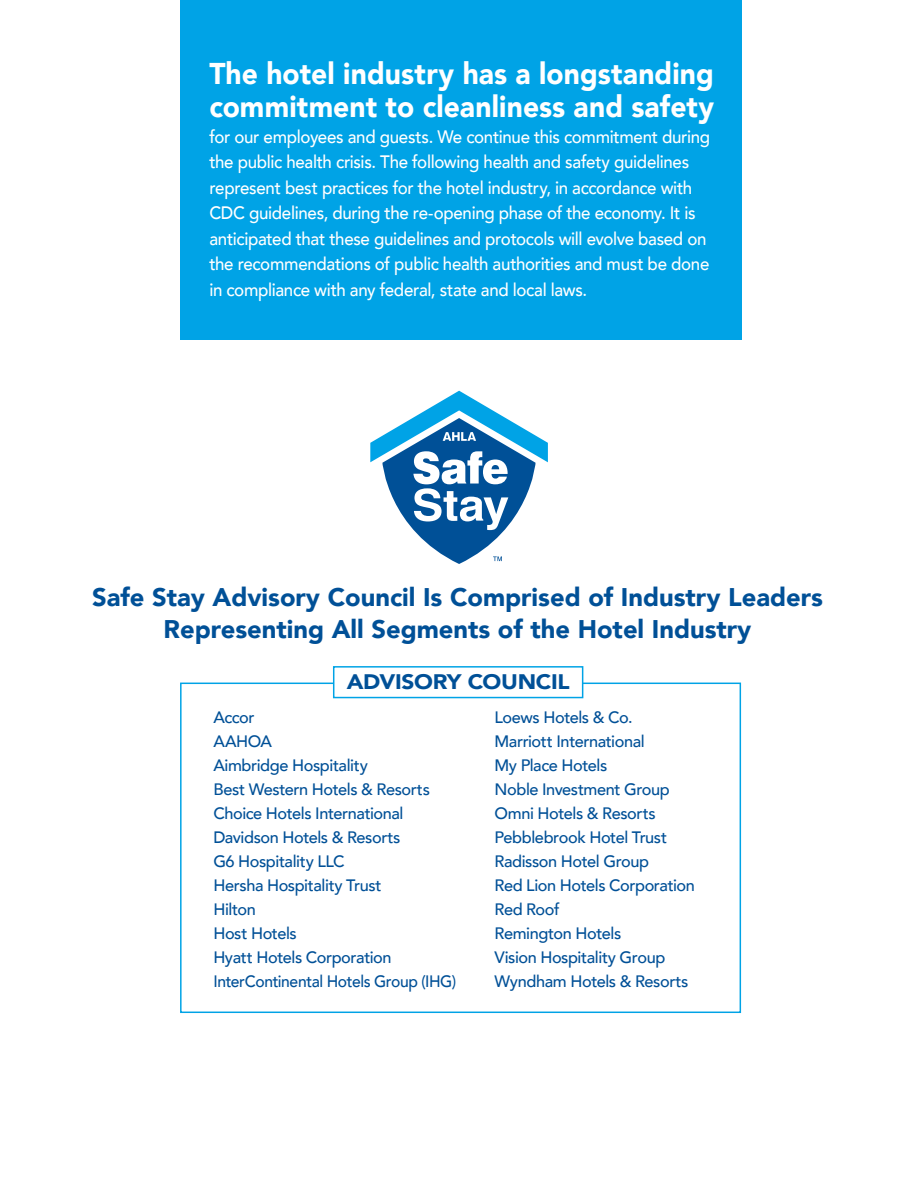
<style>
.page{position:relative;width:918px;height:1188px;background:#fff}
.page>*{position:absolute;margin:0;border:0;box-sizing:border-box;transform-origin:0 0}
.t1{font:900 30px/33px "Avenir";letter-spacing:.005em;color:#fff;scale:.94 1}
.t2{font:900 25.5px/31.5px "Avenir";color:#005097;text-align:center}
.t3{font:900 21px "Avenir";letter-spacing:-.015em;color:#005097;scale:1.08 1}
.t4{font:500 18px/25.5px "Avenir";letter-spacing:-.02em;color:#fff;scale:.94 1}
.t5{font:500 16.5px/24px "Avenir";letter-spacing:-.025em;color:#005097}
</style>
<div class="page">
<div style="left:180px;top:683px;width:561px;height:330px;border:2px solid #00a3e6"></div>
<div style="left:334px;top:668px;width:249px;height:40px;background:#fff"></div>
<div style="left:333px;top:666px;width:250px;height:32px;border:2px solid #00a3e6"></div>
<svg style="left:370px;top:391px;width:178px;height:173px"></svg>
<div style="left:180px;top:0;width:561px;height:339px;background:#00a3e6"></div>
<h1 class="t1" style="left:209px;top:56px;width:539px">The hotel industry has a longstanding commitment to cleanliness and safety</h1>
<p class="t4" style="left:209px;top:123px;width:534px">for our employees and guests. We continue this commitment during the public health crisis. The following health and safety guidelines represent best practices for the hotel industry, in accordance with CDC guidelines, during the re-opening phase of the economy. It is anticipated that these guidelines and protocols will evolve based on the recommendations of public health authorities and must be done in compliance with any federal, state and local laws.</p>
<h2 class="t2" style="left:92px;top:581px;width:732px">Safe Stay Advisory Council Is Comprised of Industry Leaders<br>Representing All Segments of the Hotel Industry</h2>
<p class="t3" style="left:347px;top:664px;width:208px">ADVISORY COUNCIL</p>
<p class="t5" style="left:213px;top:704px;width:244px">Accor<br>AAHOA<br>Aimbridge Hospitality<br>Best Western Hotels &amp; Resorts<br>Choice Hotels International<br>Davidson Hotels &amp; Resorts<br>G6 Hospitality LLC<br>Hersha Hospitality Trust<br>Hilton<br>Host Hotels<br>Hyatt Hotels Corporation<br>InterContinental Hotels Group (IHG)</p>
<p class="t5" style="left:495px;top:704px;width:202px">Loews Hotels &amp; Co.<br>Marriott International<br>My Place Hotels<br>Noble Investment Group<br>Omni Hotels &amp; Resorts<br>Pebblebrook Hotel Trust<br>Radisson Hotel Group<br>Red Lion Hotels Corporation<br>Red Roof<br>Remington Hotels<br>Vision Hospitality Group<br>Wyndham Hotels &amp; Resorts</p>
</div>
